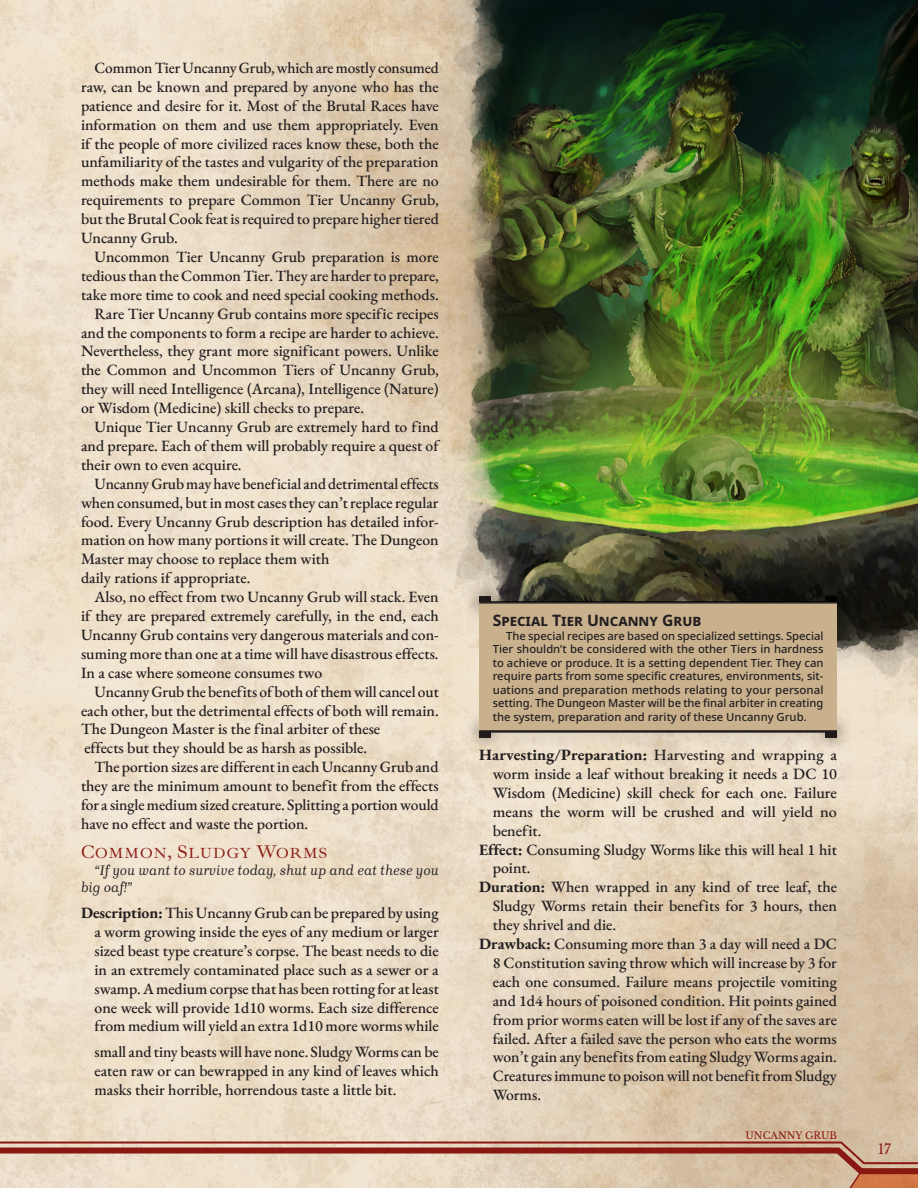
<style>
.page{position:relative;width:918px;height:1188px;background:#fff}
.page>*{position:absolute;margin:0;border:0;box-sizing:border-box;transform-origin:0 0}
.Header_3{font:18.75px "Ibarra Real Nova";color:#8a1812}
.Main_Body_Serif{font:500 15.75px/18.9px "EB Garamond";color:#231f20;text-align:justify}
.Main_Bold_Hanging{font:500 15.75px/18.9px "EB Garamond";color:#231f20;text-align:justify}
.Main_Hanging{font:500 15.75px/18.9px "EB Garamond";color:#231f20;text-align:justify}
.Main_Body_Serif_Inde{font:500 15.75px "EB Garamond";color:#231f20}
.Sidebar_Title{font:700 15.75px "Noto Sans";color:#231f20}
.Main_Quotes_Indent{font:italic 14.25px/17.1px "Brygada 1918";color:#231f20}
.t1{font:13.5px "Libre Baskerville";color:#8a1812}
.Sidebar_Body{font:500 11.25px/13.5px "Noto Sans";color:#231f20;text-align:justify}
.t2{font:9.75px "Libre Baskerville";color:#8a1812}
.s1{font-weight:400}
</style>
<div class="page">
<img style="left:0;top:0;width:918px;height:1140px">
<img style="left:439px;top:0;width:479px;height:684px">
<div style="left:465px;top:711px;width:387px;height:41px;background:#231f20;opacity:.75"></div>
<hr style="left:485px;top:731px;width:346px;height:2px;background:#231f20">
<div style="left:479px;top:726px;width:12px;height:12px;background:#201b19"></div>
<div style="left:825px;top:726px;width:12px;height:12px;background:#201b19"></div>
<div style="left:465px;top:582px;width:387px;height:41px;background:#231f20;opacity:.75"></div>
<hr style="left:485px;top:601px;width:346px;height:2px;background:#231f20">
<div style="left:479px;top:596px;width:12px;height:12px;background:#1f1a18"></div>
<div style="left:825px;top:596px;width:12px;height:12px;background:#020201"></div>
<div style="left:479px;top:603px;width:358px;height:128px;background:#c9b18d"></div>
<hr style="left:479px;top:730px;width:358px;height:2px;background:#231f20">
<hr style="left:479px;top:602px;width:358px;height:2px;background:#231f20">
<svg style="left:0;top:1140px;width:918px;height:48px;background:#d4b19b"></svg>
<p class="Main_Body_Serif" style="left:81px;top:58px;width:359px;text-indent:14px">Common Tier Uncanny Grub, which are mostly consumed raw, can be known and prepared by anyone who has the patience and desire for it. Most of the Brutal Races have information on them and use them appropriately. Even if the people of more civilized races know these, both the unfamiliarity of the tastes and vulgarity of the preparation methods make them undesirable for them. There are no requirements to prepare Common Tier Uncanny Grub, but the Brutal Cook feat is required to prepare higher tiered Uncanny Grub.</p>
<p class="Main_Body_Serif" style="left:81px;top:247px;width:360px;text-indent:14px">Uncommon Tier Uncanny Grub preparation is more tedious than the Common Tier. They are harder to prepare, take more time to cook and need special cooking methods.</p>
<p class="Main_Body_Serif" style="left:81px;top:304px;width:359px;text-indent:14px">Rare Tier Uncanny Grub contains more specific recipes and the components to form a recipe are harder to achieve.<br>Nevertheless, they grant more significant powers. Unlike the Common and Uncommon Tiers of Uncanny Grub, they will need Intelligence (Arcana), Intelligence (Nature) or Wisdom (Medicine) skill checks to prepare.</p>
<p class="Main_Body_Serif" style="left:81px;top:417px;width:359px;text-indent:14px">Unique Tier Uncanny Grub are extremely hard to find and prepare. Each of them will probably require a quest of their own to even acquire.</p>
<p class="Main_Body_Serif" style="left:81px;top:474px;width:359px;text-indent:14px">Uncanny Grub may have beneficial and detrimental effects when consumed, but in most cases they can’t replace regular food. Every Uncanny Grub description has detailed infor&shy;mation on how many portions it will create. The Dungeon Master may choose to replace them with</p>
<p class="Main_Body_Serif_Inde" style="left:81px;top:568px;width:171px">daily rations if appropriate.</p>
<p class="Main_Body_Serif" style="left:81px;top:587px;width:359px;text-indent:14px">Also, no effect from two Uncanny Grub will stack. Even if they are prepared extremely carefully, in the end, each Uncanny Grub contains very dangerous materials and con&shy;suming more than one at a time will have disastrous effects.<br>In a case where someone consumes two</p>
<p class="Main_Body_Serif" style="left:81px;top:682px;width:359px;text-indent:14px">Uncanny Grub the benefits of both of them will cancel out each other, but the detrimental effects of both will remain.<br>The Dungeon Master is the final arbiter of these</p>
<p class="Main_Body_Serif_Inde" style="left:84px;top:738px;width:284px">effects but they should be as harsh as possible.</p>
<p class="Main_Body_Serif" style="left:81px;top:758px;width:359px;text-indent:14px">The portion sizes are different in each Uncanny Grub and they are the minimum amount to benefit from the effects for a single medium sized creature. Splitting a portion would have no effect and waste the portion.</p>
<p class="Header_3" style="left:81px;top:842px;width:248px">Common, Sludgy Worms</p>
<p class="Main_Quotes_Indent" style="left:81px;top:862px;width:359px;text-indent:14px">“If you want to survive today, shut up and eat these you big oaf!”</p>
<p class="Main_Bold_Hanging" style="left:94px;top:903px;width:346px;text-indent:-14px"><span class="s1">Description:</span> This Uncanny Grub can be prepared by using a worm growing inside the eyes of any medium or larger sized beast type creature’s corpse. The beast needs to die in an extremely contaminated place such as a sewer or a swamp. A medium corpse that has been rotting for at least one week will provide 1d10 worms. Each size difference from medium will yield an extra 1d10 more worms while</p>
<p class="Main_Hanging" style="left:94px;top:1042px;width:346px">small and tiny beasts will have none. Sludgy Worms can be eaten raw or can bewrapped in any kind of leaves which masks their horrible, horrendous taste a little bit.</p>
<p class="Sidebar_Title" style="left:493px;top:612px;width:210px">Special Tier Uncanny Grub</p>
<p class="Sidebar_Body" style="left:493px;top:629px;width:332px;text-indent:14px">The special recipes are based on specialized settings. Special Tier shouldn’t be considered with the other Tiers in hardness to achieve or produce. It is a setting dependent Tier. They can require parts from some specific creatures, environments, sit&shy;uations and preparation methods relating to your personal setting. The Dungeon Master will be the final arbiter in creating the system, preparation and rarity of these Uncanny Grub.</p>
<p class="Main_Bold_Hanging" style="left:493px;top:745px;width:346px;text-indent:-14px"><span class="s1">Harvesting/Preparation:</span> Harvesting and wrapping a worm inside a leaf without breaking it needs a DC 10<br>Wisdom (Medicine) skill check for each one. Failure means the worm will be crushed and will yield no benefit.</p>
<p class="Main_Bold_Hanging" style="left:493px;top:840px;width:346px;text-indent:-14px"><span class="s1">Effect:</span> Consuming Sludgy Worms like this will heal 1 hit point.</p>
<p class="Main_Bold_Hanging" style="left:493px;top:878px;width:346px;text-indent:-14px"><span class="s1">Duration:</span> When wrapped in any kind of tree leaf, the Sludgy Worms retain their benefits for 3 hours, then they shrivel and die.</p>
<p class="Main_Bold_Hanging" style="left:493px;top:934px;width:346px;text-indent:-14px"><span class="s1">Drawback:</span> Consuming more than 3 a day will need a DC 8 Constitution saving throw which will increase by 3 for each one consumed. Failure means projectile vomiting and 1d4 hours of poisoned condition. Hit points gained from prior worms eaten will be lost if any of the saves are failed. After a failed save the person who eats the worms won’t gain any benefits from eating Sludgy Worms again.<br>Creatures immune to poison will not benefit from Sludgy Worms.</p>
<p class="t2" style="left:746px;top:1129px;width:93px">UNCANNY GRUB</p>
<p class="t1" style="left:878px;top:1141px;width:14px">17</p>
</div>
